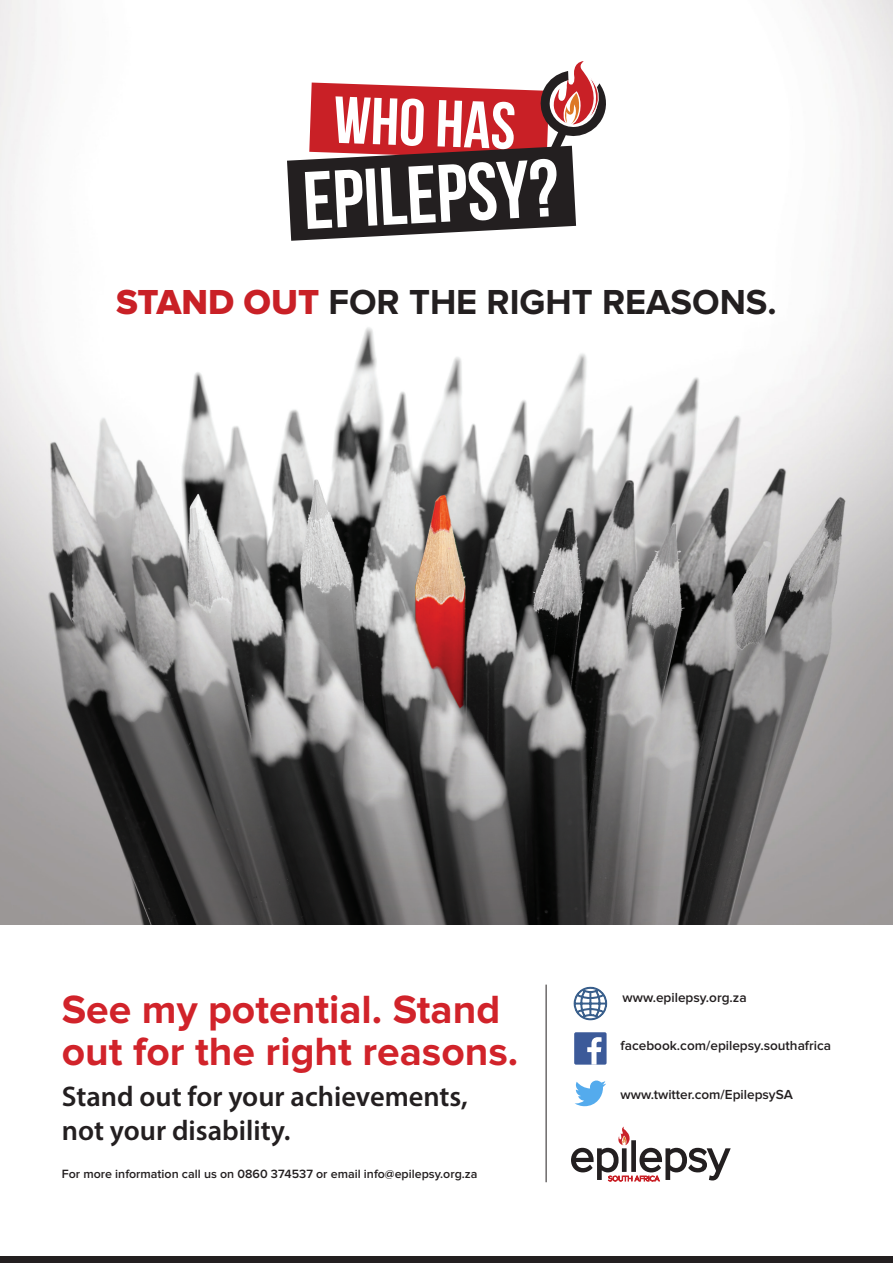
<style>
.page{position:relative;width:893px;height:1263px;background:#fff}
.page>*{position:absolute;margin:0;border:0;box-sizing:border-box;transform-origin:0 0}
.t1{font:700 40.8px/42px "Proxima Nova";color:#d1232a}
.t2{font:700 36px "Proxima Nova";color:#231f20}
.t3{font:600 28.42px/34.1px "Myriad Pro";color:#231f20}
.t4{font:600 13.58px "Proxima Nova";color:#231f20}
.t5{font:600 12.45px "Proxima Nova";color:#231f20}
.s1{font-family:"Proxima Nova Extrabld";font-weight:400;color:#c92026}
</style>
<div class="page">
<div style="left:0;top:1256px;width:893px;height:7px;background:#231f20"></div>
<hr style="left:546px;top:984px;width:1px;height:198px;background:#231f20">
<svg style="left:574px;top:986px;width:34px;height:35px"></svg>
<svg style="left:575px;top:1080px;width:31px;height:26px"></svg>
<div style="left:574px;top:1032px;width:33px;height:33px;background:#3c5a99;border-radius:2px"></div>
<svg style="left:587px;top:1037px;width:14px;height:28px"></svg>
<svg style="left:571px;top:1126px;width:160px;height:56px"></svg>
<img style="left:14px;top:315px;width:865px;height:609px">
<svg style="left:287px;top:61px;width:319px;height:180px"></svg>
<p class="t2" style="left:116px;top:286px;width:662px"><span class="s1">STAND OUT</span> FOR THE RIGHT REASONS.</p>
<p class="t1" style="left:62px;top:990px;width:458px">See my potential. Stand out for the right reasons.</p>
<p class="t4" style="left:622px;top:991px;width:126px">www.epilepsy.org.za</p>
<p class="t4" style="left:620px;top:1039px;width:212px">facebook.com/epilepsy.southafrica</p>
<p class="t4" style="left:620px;top:1088px;width:174px">www.twitter.com/EpilepsySA</p>
<p class="t3" style="left:62px;top:1079px;width:408px">Stand out for your achievements, not your disability.</p>
<p class="t5" style="left:62px;top:1168px;width:417px">For more information call us on 0860 374537 or email info@epilepsy.org.za</p>
</div>
